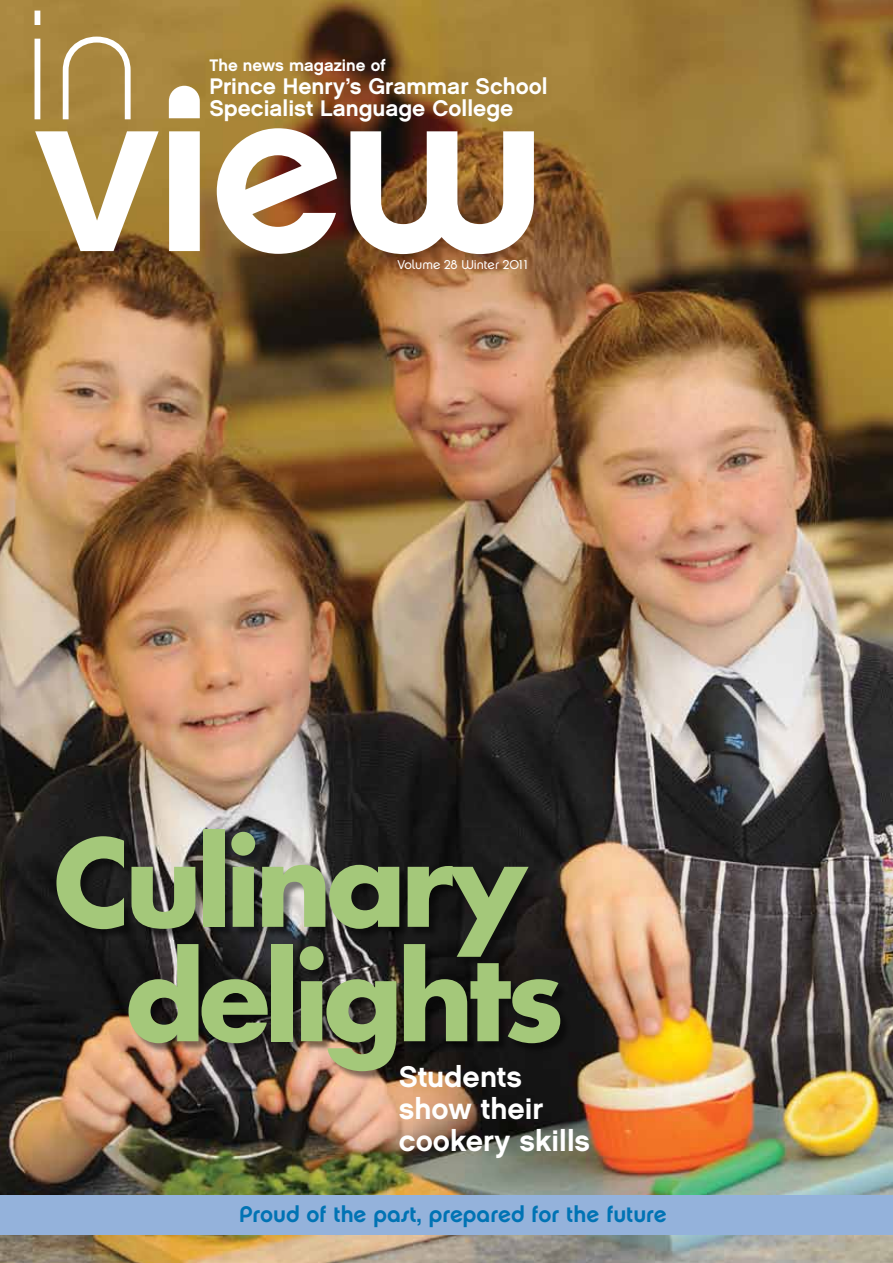
<style>
.page{position:relative;width:893px;height:1263px;background:#fff}
.page>*{position:absolute;margin:0;border:0;box-sizing:border-box;transform-origin:0 0}
.t1{font:232.5px "Chalet New York Nineteen Seventy";color:#fff}
.t2{font:156.75px "Chalet Paris Nineteen Seventy";color:#fff}
.t3{font:700 117px/114.4px "Futura";letter-spacing:-.05em;color:#a4c87a}
.t4{font:29.7px/32px "Chalet New York Nineteen Sixty";color:#fff}
.t5{font:22.5px/22.5px "Chalet New York Nineteen Sixty";color:#fff}
.t6{font:22.5px "Chalet New York Nineteen Seventy";color:#0073b4}
.t7{font:16.65px "Chalet New York Nineteen Sixty";color:#fff}
.t8{font:12.75px "Chalet London Nineteen Seventy";color:#fff}
</style>
<div class="page">
<img style="left:0;top:0;width:893px;height:1263px">
<div style="left:58px;top:831px;width:481px;height:136px;background:#000;opacity:.46"></div>
<div style="left:130px;top:946px;width:441px;height:135px;background:#000;opacity:.46"></div>
<div style="left:0;top:1195px;width:893px;height:40px;background:#94b2db"></div>
<h2 class="t2" style="left:22px;top:-25px;width:120px">in</h2>
<p class="t7" style="left:209px;top:55px;width:178px">The news magazine of</p>
<p class="t5" style="left:209px;top:75px;width:340px">Prince Henry’s Grammar School<br>Specialist Language College</p>
<h1 class="t1" style="left:35px;top:29px;width:513px">view</h1>
<p class="t8" style="left:397px;top:256px;width:132px">Volume 28 Winter 2011</p>
<h3 class="t3" style="left:125px;top:824px;width:441px;text-indent:-72px">Culinary delights</h3>
<h3 class="t4" style="left:399px;top:1060px;width:193px">Students show their cookery skills</h3>
<p class="t6" style="left:239px;top:1200px;width:429px">Proud of the past, prepared for the future</p>
</div>
